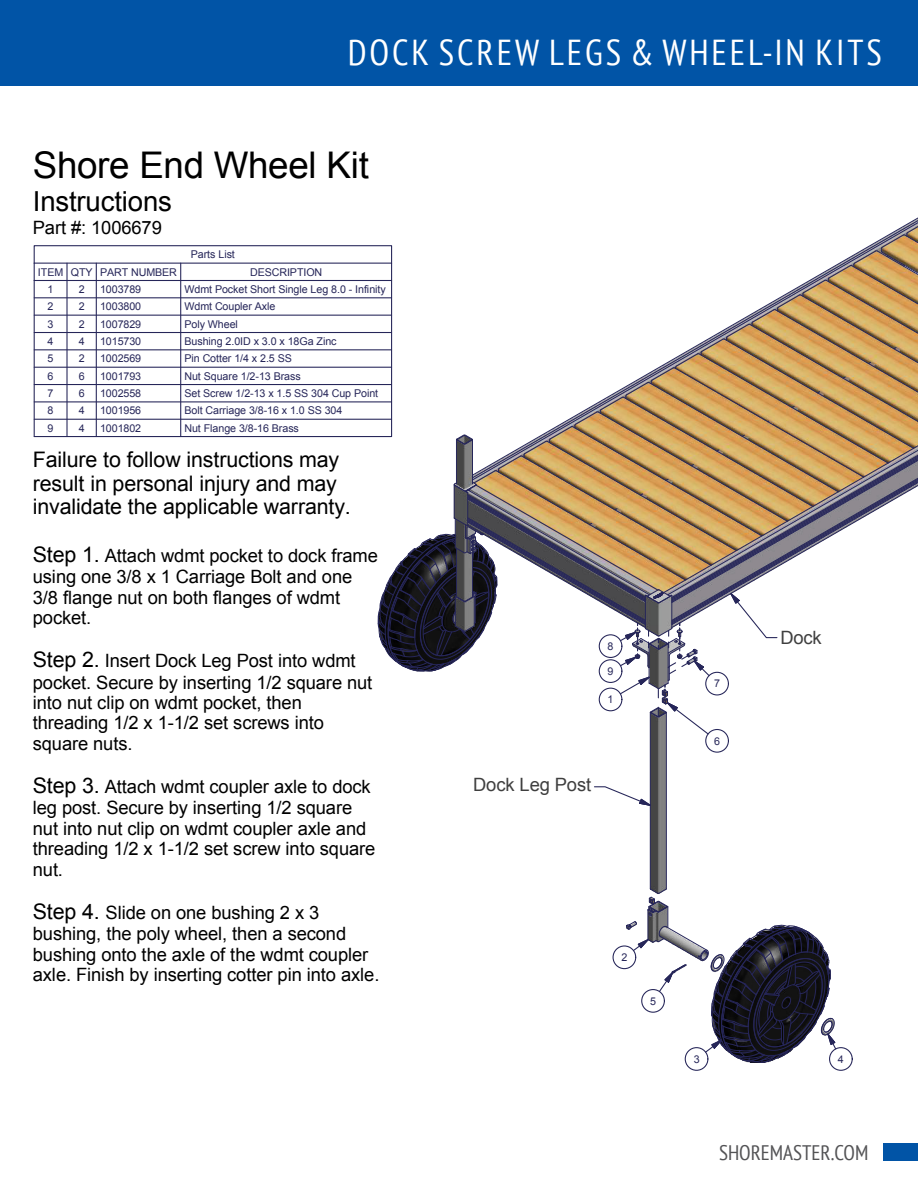
<style>
.page{position:relative;width:918px;height:1188px;background:#fff}
.page>*{position:absolute;margin:0;border:0;box-sizing:border-box;transform-origin:0 0}
.t1{font:36.75px "Arial";letter-spacing:-.01em;color:#000}
.t2{font:condensed 36px "PT Sans";letter-spacing:.08em;color:#fff}
.t3{font:27.6px "Arial";letter-spacing:-.005em;color:#000}
.t4{font:21.45px/23.9px "Arial";letter-spacing:-.01em;color:#000}
.t5{font:condensed 21px "PT Sans";color:#535355}
.t6{font:18.3px/20.5px "Arial";letter-spacing:-.005em;color:#000}
.t7{font:18.3px "Arial";letter-spacing:-.005em;color:#3f3f3f}
.t8{font:10.65px "Arial";letter-spacing:-.01em;color:#262659}
.s1{font-size:21.45px}
</style>
<div class="page">
<div style="left:883px;top:1144px;width:35px;height:17px;background:#0154a6"></div>
<div style="left:0;top:0;width:918px;height:86px;background:#0154a6"></div>
<img style="left:612px;top:735px;width:241px;height:321px">
<hr style="left:666px;top:712px;width:1px;height:177px;background:#262659">
<hr style="left:650px;top:712px;width:1px;height:177px;background:#262659">
<div style="left:613px;top:945px;width:23px;height:24px;border:1px solid #262659;border-radius:50%"></div>
<div style="left:685px;top:1047px;width:23px;height:24px;border:1px solid #262659;border-radius:50%"></div>
<svg style="left:626px;top:888px;width:211px;height:175px"></svg>
<div style="left:829px;top:1047px;width:24px;height:24px;border:1px solid #262659;border-radius:50%"></div>
<div style="left:705px;top:729px;width:24px;height:24px;border:1px solid #262659;border-radius:50%"></div>
<svg style="left:594px;top:786px;width:61px;height:21px"></svg>
<svg style="left:33px;top:226px;width:885px;height:509px"></svg>
<h2 class="t2" style="left:329px;top:28px;width:127px">DOCK SC</h2>
<h2 class="t2" style="left:348px;top:30px;width:380px">DOCK SCRREWEWLELEGSGS &amp; WHEE</h2>
<h2 class="t2" style="left:748px;top:30px;width:133px">L-IN KIKITSTS</h2>
<h2 class="t2" style="left:630px;top:29px;width:157px">&amp; WH EL-IN</h2>
<p class="t1" style="left:33px;top:141px;width:338px">Shore End Wheel Kit</p>
<p class="t3" style="left:33px;top:183px;width:141px">Instructions</p>
<p class="t6" style="left:33px;top:217px;width:131px">Part #: 1006679</p>
<p class="t8" style="left:191px;top:247px;width:46px">Parts List</p>
<p class="t8" style="left:38px;top:265px;width:141px">ITEM QTY PART NUMBER</p>
<p class="t8" style="left:250px;top:265px;width:74px">DESCRIPTION</p>
<p class="t8" style="left:79px;top:282px;width:7px">2</p>
<p class="t8" style="left:48px;top:282px;width:7px">1</p>
<p class="t8" style="left:100px;top:282px;width:43px">1003789</p>
<p class="t8" style="left:184px;top:282px;width:203px">Wdmt Pocket Short Single Leg 8.0 - Infinity</p>
<p class="t8" style="left:79px;top:300px;width:7px">2</p>
<p class="t8" style="left:48px;top:300px;width:7px">2</p>
<p class="t8" style="left:100px;top:300px;width:43px">1003800</p>
<p class="t8" style="left:184px;top:300px;width:93px">Wdmt Coupler Axle</p>
<p class="t8" style="left:79px;top:317px;width:7px">2</p>
<p class="t8" style="left:48px;top:317px;width:7px">3</p>
<p class="t8" style="left:100px;top:317px;width:43px">1007829</p>
<p class="t8" style="left:184px;top:317px;width:55px">Poly Wheel</p>
<p class="t8" style="left:79px;top:334px;width:7px">4</p>
<p class="t8" style="left:48px;top:334px;width:7px">4</p>
<p class="t8" style="left:100px;top:334px;width:43px">1015730</p>
<p class="t8" style="left:184px;top:334px;width:154px">Bushing 2.0ID x 3.0 x 18Ga Zinc</p>
<p class="t8" style="left:48px;top:352px;width:7px">5</p>
<p class="t8" style="left:79px;top:352px;width:7px">2</p>
<p class="t8" style="left:100px;top:352px;width:43px">1002569</p>
<p class="t8" style="left:184px;top:352px;width:109px">Pin Cotter 1/4 x 2.5 SS</p>
<p class="t8" style="left:79px;top:369px;width:7px">6</p>
<p class="t8" style="left:48px;top:369px;width:7px">6</p>
<p class="t8" style="left:100px;top:369px;width:43px">1001793</p>
<p class="t8" style="left:184px;top:369px;width:118px">Nut Square 1/2-13 Brass</p>
<p class="t8" style="left:48px;top:386px;width:7px">7</p>
<p class="t8" style="left:79px;top:386px;width:7px">6</p>
<p class="t8" style="left:100px;top:386px;width:43px">1002558</p>
<p class="t8" style="left:184px;top:386px;width:195px">Set Screw 1/2-13 x 1.5 SS 304 Cup Point</p>
<p class="t8" style="left:48px;top:404px;width:7px">8</p>
<p class="t8" style="left:79px;top:404px;width:7px">4</p>
<p class="t8" style="left:100px;top:404px;width:43px">1001956</p>
<p class="t8" style="left:184px;top:404px;width:159px">Bolt Carriage 3/8-16 x 1.0 SS 304</p>
<p class="t8" style="left:79px;top:421px;width:7px">4</p>
<p class="t8" style="left:48px;top:421px;width:7px">9</p>
<p class="t8" style="left:100px;top:421px;width:43px">1001802</p>
<p class="t8" style="left:184px;top:421px;width:116px">Nut Flange 3/8-16 Brass</p>
<p class="t4" style="left:33px;top:448px;width:320px">Failure to follow instructions may result in personal injury and may invalidate the applicable warranty.</p>
<p class="t6" style="left:33px;top:545px;width:347px"><span class="s1">Step 1.</span> Attach wdmt pocket to dock frame using one 3/8 x 1 Carriage Bolt and one<br>3/8 flange nut on both flanges of wdmt pocket.</p>
<p class="t6" style="left:33px;top:651px;width:341px"><span class="s1">Step 2.</span> Insert Dock Leg Post into wdmt pocket. Secure by inserting 1/2 square nut into nut clip on wdmt pocket, then threading 1/2 x 1-1/2 set screws into square nuts.</p>
<p class="t6" style="left:33px;top:777px;width:344px"><span class="s1">Step 3.</span> Attach wdmt coupler axle to dock leg post. Secure by inserting 1/2 square nut into nut clip on wdmt coupler axle and threading 1/2 x 1-1/2 set screw into square nut.</p>
<p class="t6" style="left:33px;top:903px;width:348px"><span class="s1">Step 4.</span> Slide on one bushing 2 x 3 bushing, the poly wheel, then a second bushing onto the axle of the wdmt coupler axle. Finish by inserting cotter pin into axle.</p>
<p class="t8" style="left:608px;top:639px;width:7px">8</p>
<p class="t8" style="left:608px;top:664px;width:7px">9</p>
<p class="t8" style="left:608px;top:693px;width:7px">1</p>
<p class="t7" style="left:473px;top:773px;width:119px">Dock Leg Post</p>
<p class="t8" style="left:714px;top:677px;width:7px">7</p>
<p class="t8" style="left:714px;top:734px;width:7px">6</p>
<p class="t7" style="left:780px;top:626px;width:43px">Dock</p>
<p class="t8" style="left:621px;top:950px;width:7px">2</p>
<p class="t8" style="left:650px;top:994px;width:7px">5</p>
<p class="t8" style="left:694px;top:1052px;width:7px">3</p>
<p class="t8" style="left:838px;top:1052px;width:7px">4</p>
<p class="t5" style="left:719px;top:1139px;width:151px">SHOREMASTER.COM</p>
</div>
